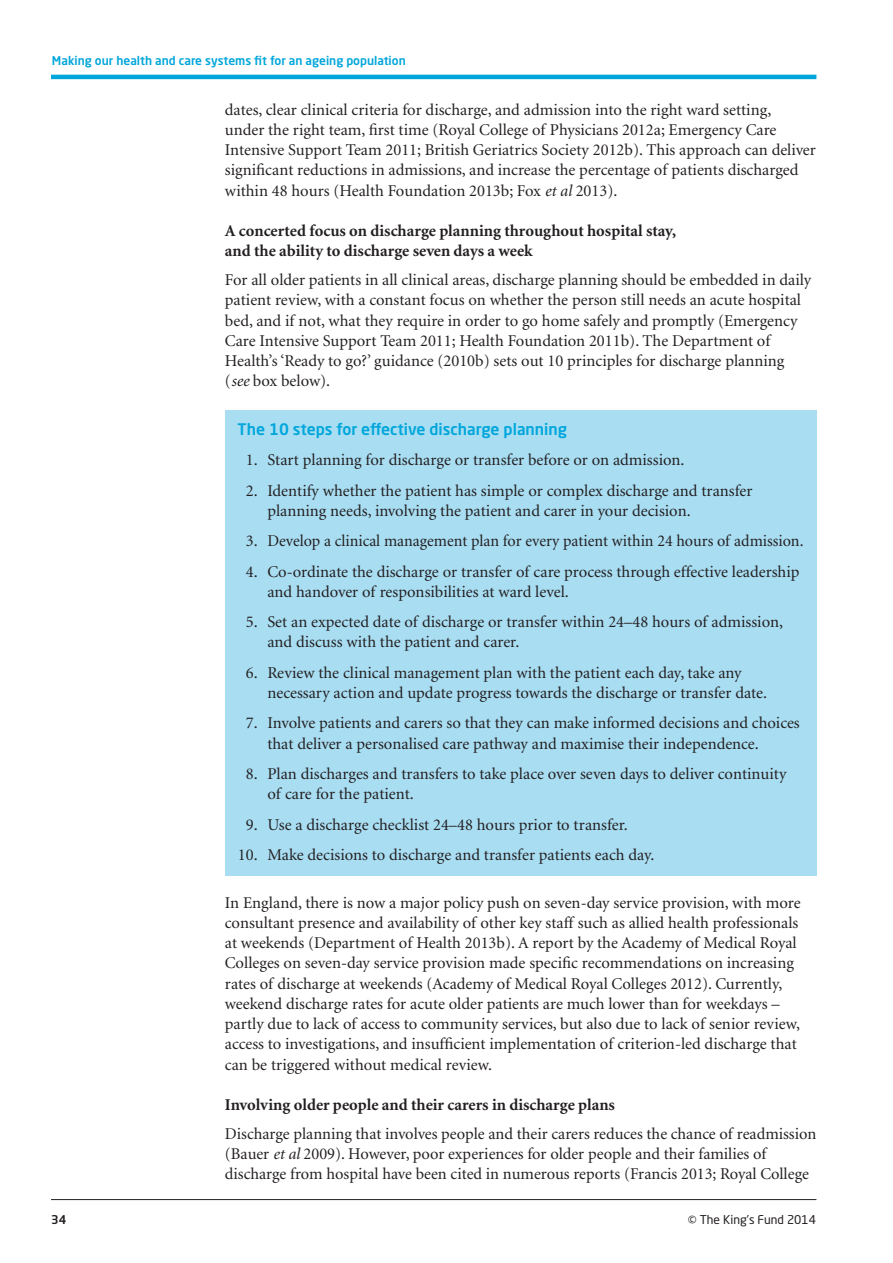
<style>
.page{position:relative;width:893px;height:1263px;background:#fff}
.page>*{position:absolute;margin:0;border:0;box-sizing:border-box;transform-origin:0 0}
.Text__Body_copy{font:16.5px/20.2px "Minion";color:#231f20}
.Text__Body_text_bull{font:16.5px/20.2px "Minion";color:#231f20}
.Headings__C_Head{font:700 16.5px/20.2px "Minion";color:#231f20}
.Headings__Box_head{font:500 15.75px "Neo Sans Std";color:#00a6db}
.Running_head{font:500 12px "Neo Sans Std";color:#00a6db}
.t1{font:12px "Neo Sans Std";color:#231f20}
.t2{font:500 12px "Neo Sans Std";color:#231f20}
.s1{font-style:italic}
</style>
<div class="page">
<div style="left:225px;top:410px;width:591px;height:466px;background:#a8ddf2"></div>
<hr style="left:51px;top:1199px;width:765px;height:1px;background:#231f20">
<hr style="left:51px;top:75px;width:765px;height:4px;background:#00a6db">
<p class="Running_head" style="left:52px;top:53px;width:355px">Making our health and care systems fit for an ageing population</p>
<p class="Text__Body_copy" style="left:225px;top:100px;width:592px">dates, clear clinical criteria for discharge, and admission into the right ward setting,<br>under the right team, first time (Royal College of Physicians 2012a; Emergency Care Intensive Support Team 2011; British Geriatrics Society 2012b). This approach can deliver significant reductions in admissions, and increase the percentage of patients discharged within 48 hours (Health Foundation 2013b; Fox <span class="s1">et al</span> 2013).</p>
<p class="Headings__C_Head" style="left:225px;top:221px;width:453px">A concerted focus on discharge planning throughout hospital stay, and the ability to discharge seven days a week</p>
<p class="Text__Body_copy" style="left:225px;top:270px;width:588px">For all older patients in all clinical areas, discharge planning should be embedded in daily patient review, with a constant focus on whether the person still needs an acute hospital bed, and if not, what they require in order to go home safely and promptly (Emergency Care Intensive Support Team 2011; Health Foundation 2011b). The Department of Health’s ‘Ready to go?’ guidance (2010b) sets out 10 principles for discharge planning (<span class="s1">see</span> box below).</p>
<p class="Headings__Box_head" style="left:238px;top:419px;width:331px">The 10 steps for effective discharge planning</p>
<p class="Text__Body_text_bull" style="left:246px;top:450px;width:440px">1. Start planning for discharge or transfer before or on admission.</p>
<p class="Text__Body_text_bull" style="left:267px;top:481px;width:487px;text-indent:-22px">2. Identify whether the patient has simple or complex discharge and transfer planning needs, involving the patient and carer in your decision.</p>
<p class="Text__Body_text_bull" style="left:246px;top:531px;width:559px">3. Develop a clinical management plan for every patient within 24 hours of admission.</p>
<p class="Text__Body_text_bull" style="left:267px;top:562px;width:534px;text-indent:-22px">4. Co-ordinate the discharge or transfer of care process through effective leadership and handover of responsibilities at ward level.</p>
<p class="Text__Body_text_bull" style="left:267px;top:612px;width:517px;text-indent:-22px">5. Set an expected date of discharge or transfer within 24–48 hours of admission, and discuss with the patient and carer.</p>
<p class="Text__Body_text_bull" style="left:267px;top:663px;width:501px;text-indent:-22px">6. Review the clinical management plan with the patient each day, take any necessary action and update progress towards the discharge or transfer date.</p>
<p class="Text__Body_text_bull" style="left:267px;top:714px;width:534px;text-indent:-22px">7. Involve patients and carers so that they can make informed decisions and choices that deliver a personalised care pathway and maximise their independence.</p>
<p class="Text__Body_text_bull" style="left:267px;top:764px;width:521px;text-indent:-22px">8. Plan discharges and transfers to take place over seven days to deliver continuity of care for the patient.</p>
<p class="Text__Body_text_bull" style="left:246px;top:815px;width:384px">9. Use a discharge checklist 24–48 hours prior to transfer.</p>
<p class="Text__Body_text_bull" style="left:238px;top:845px;width:418px">10. Make decisions to discharge and transfer patients each day.</p>
<p class="Text__Body_copy" style="left:225px;top:893px;width:577px">In England, there is now a major policy push on seven-day service provision, with more consultant presence and availability of other key staff such as allied health professionals at weekends (Department of Health 2013b). A report by the Academy of Medical Royal Colleges on seven-day service provision made specific recommendations on increasing rates of discharge at weekends (Academy of Medical Royal Colleges 2012). Currently, weekend discharge rates for acute older patients are much lower than for weekdays – partly due to lack of access to community services, but also due to lack of senior review, access to investigations, and insufficient implementation of criterion-led discharge that can be triggered without medical review.</p>
<p class="Headings__C_Head" style="left:225px;top:1095px;width:392px">Involving older people and their carers in discharge plans</p>
<p class="Text__Body_copy" style="left:225px;top:1124px;width:593px">Discharge planning that involves people and their carers reduces the chance of readmission (Bauer <span class="s1">et al</span> 2009). However, poor experiences for older people and their families of discharge from hospital have been cited in numerous reports (Francis 2013; Royal College</p>
<p class="t2" style="left:51px;top:1212px;width:17px">34</p>
<p class="t1" style="left:688px;top:1212px;width:130px">© The King’s Fund 2014</p>
</div>
